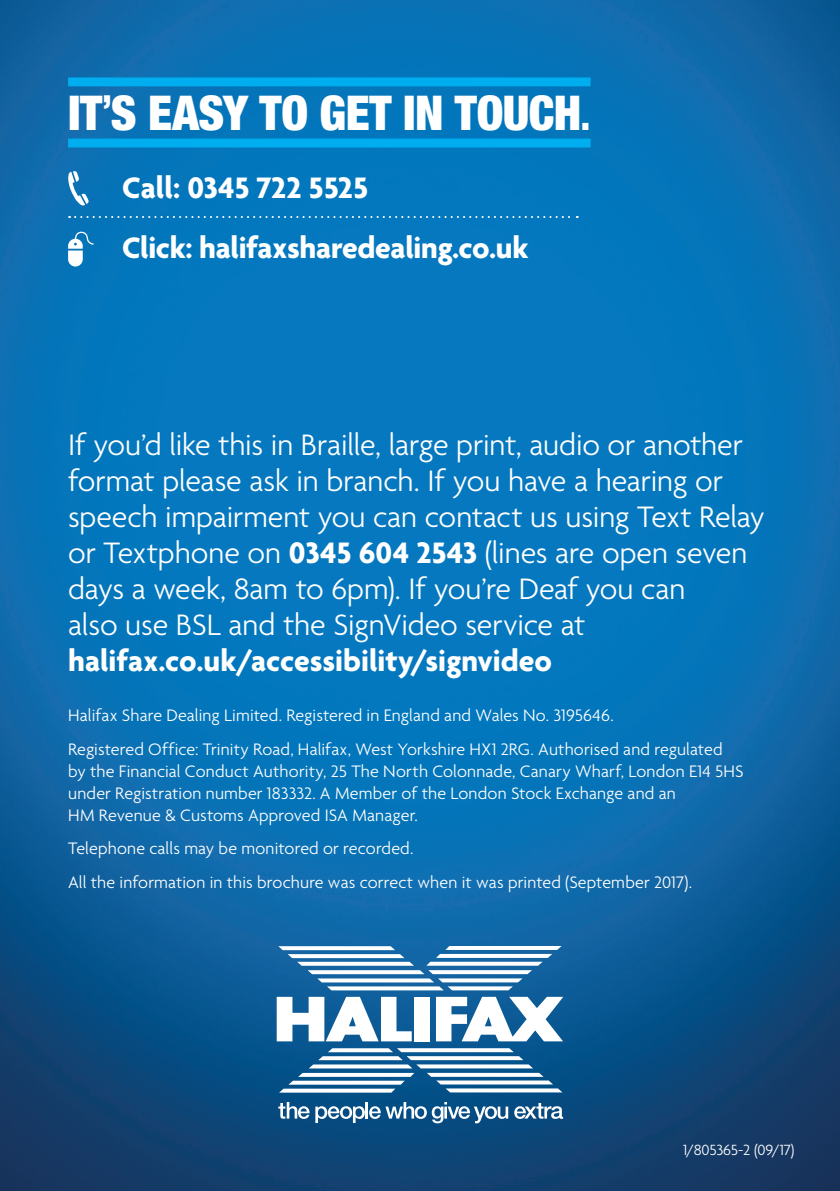
<style>
.page{position:relative;width:840px;height:1191px;background:#fff}
.page>*{position:absolute;margin:0;border:0;box-sizing:border-box;transform-origin:0 0}
.t1{font:900 condensed 48px "Helvetica Neue";letter-spacing:-.01em;color:#fff}
.t2{font:300 32px/36px "Agenda";letter-spacing:-.005em;color:#fff}
.t3{font:700 32px/60.6px "Agenda";letter-spacing:-.005em;color:#fff}
.t4{font:300 18px/33.4px "Agenda";letter-spacing:.01em;color:#fff}
.t5{font:300 16px "Agenda";letter-spacing:-.01em;color:#fff}
.s1{font-size:36px}
.s2{font-weight:700}
</style>
<div class="page">
<img style="left:0;top:0;width:839px;height:1191px">
<div style="left:68px;top:77px;width:522px;height:9px;background:#00aeef"></div>
<div style="left:68px;top:139px;width:522px;height:8px;background:#00aeef"></div>
<svg style="left:69px;top:216px;width:508px;height:2px"></svg>
<svg style="left:67px;top:171px;width:21px;height:35px"></svg>
<svg style="left:68px;top:230px;width:27px;height:36px"></svg>
<svg style="left:278px;top:1102px;width:230px;height:21px"></svg>
<svg style="left:514px;top:1103px;width:49px;height:15px"></svg>
<div style="left:414px;top:996px;width:15px;height:45px;background:#fff"></div>
<svg style="left:279px;top:1048px;width:283px;height:44px"></svg>
<svg style="left:278px;top:946px;width:283px;height:44px"></svg>
<svg style="left:435px;top:996px;width:128px;height:45px"></svg>
<svg style="left:276px;top:996px;width:135px;height:45px"></svg>
<h1 class="t1" style="left:68px;top:83px;width:523px">IT<sup>’</sup>S EASY TO GET IN TOUCH<span class="s1">.</span></h1>
<h2 class="t3" style="left:122px;top:159px;width:407px">Call: 0345 722 5525<br>Click: halifaxsharedealing.co.uk</h2>
<p class="t2" style="left:68px;top:429px;width:698px">If you’d like this in Braille, large print, audio or another format please ask in branch. If you have a hearing or speech impairment you can contact us using Text Relay or Textphone on <span class="s2">0345 604 2543</span> (lines are open seven days a week, 8am to 6pm). If you’re Deaf you can<br>also use BSL and the SignVideo service at</p>
<h2 class="t3" style="left:68px;top:632px;width:485px">halifax.co.uk/accessibility/signvideo</h2>
<p class="t4" style="left:68px;top:700px;width:655px">Halifax Share Dealing Limited. Registered in England and Wales No. 3195646.<br>Registered Office: Trinity Road, Halifax, West Yorkshire HX1 2RG. Authorised and regulated</p>
<p class="t4" style="left:68px;top:761px;width:676px;line-height:22px">by the Financial Conduct Authority, 25 The North Colonnade, Canary Wharf, London E14 5HS under Registration number 183332. A Member of the London Stock Exchange and an<br>HM Revenue &amp; Customs Approved ISA Manager.</p>
<p class="t4" style="left:68px;top:833px;width:625px">Telephone calls may be monitored or recorded.<br>All the information in this brochure was correct when it was printed (September 2017).</p>
<p class="t5" style="left:682px;top:1141px;width:113px">1/805365-2 (09/17)</p>
</div>
